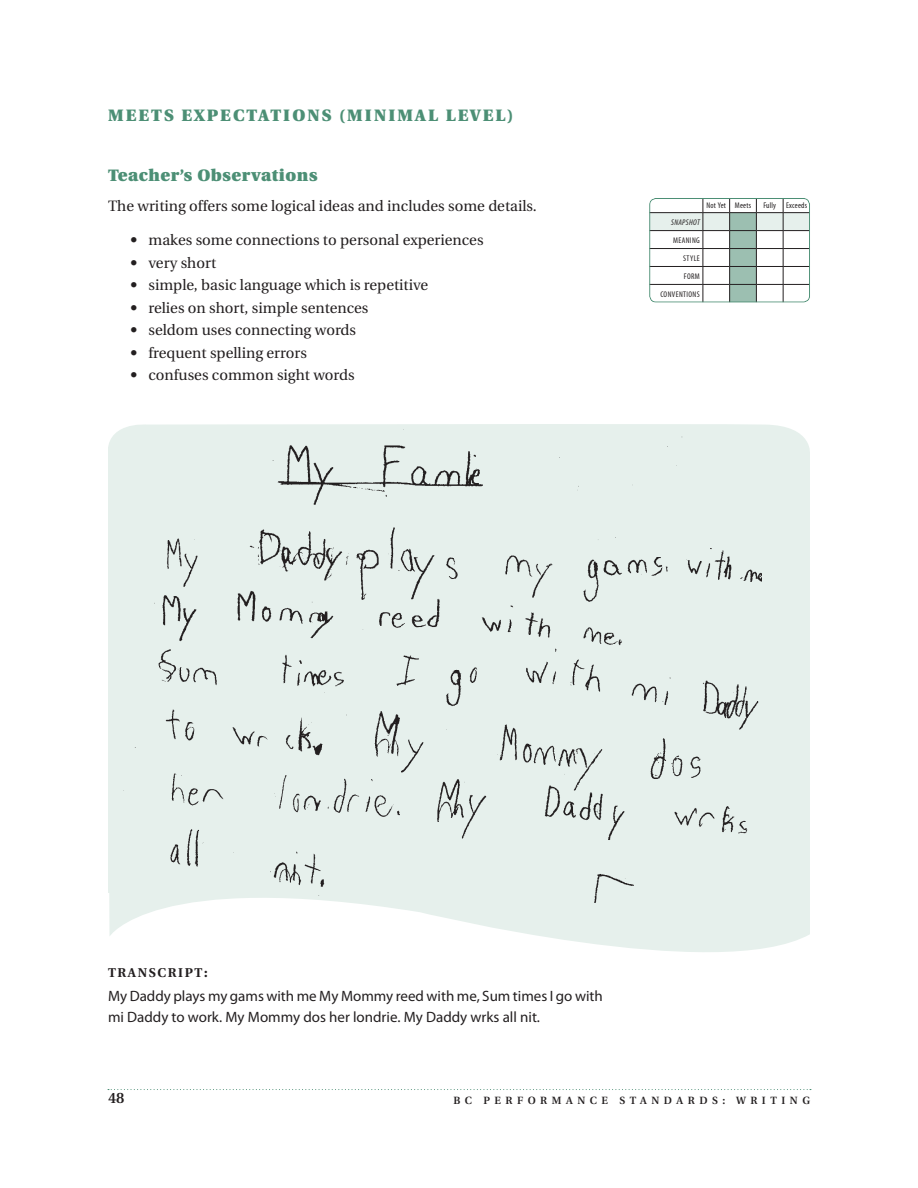
<style>
.page{position:relative;width:918px;height:1188px;background:#fff}
.page>*{position:absolute;margin:0;border:0;box-sizing:border-box;transform-origin:0 0}
.t1{font:900 16.5px "Utopia";letter-spacing:.035em;color:#4c8f75}
.t2{font:15px "Utopia";color:#231f20}
.t3{font:15px/21px "Myriad Pro";color:#231f20}
.t4{font:600 15px "Utopia";color:#231f20}
.t5{font:700 12.75px "Utopia";letter-spacing:.125em;color:#231f20}
.t6{font:600 10.5px "Utopia";letter-spacing:.43em;color:#231f20}
.t7{font:condensed 8.25px/18px "Myriad Pro";letter-spacing:.03em;color:#231f20;text-align:right}
.t8{font:italic condensed 8.25px "Myriad Pro";letter-spacing:.045em;color:#231f20}
.s1{font-weight:700}
</style>
<div class="page">
<svg style="left:108px;top:1089px;width:703px;height:1px"></svg>
<svg style="left:649px;top:198px;width:161px;height:105px"></svg>
<div style="left:108px;top:457px;width:702px;height:435px;background:#e6f0ec"></div>
<svg style="left:108px;top:424px;width:702px;height:33px"></svg>
<svg style="left:108px;top:892px;width:702px;height:60px"></svg>
<img style="left:115px;top:424px;width:646px;height:479px">
<p class="t1" style="left:108px;top:105px;width:139px">MEETS EXPECTATIONS</p>
<p class="t1" style="left:339px;top:105px;width:39px">(MINIMAL</p>
<p class="t1" style="left:446px;top:105px;width:69px">LEVEL)</p>
<p class="t1" style="left:108px;top:165px;width:211px">TEACHER’S OBSERVATIONS</p>
<p class="t2" style="left:108px;top:197px;width:430px">The writing offers some logical ideas and includes some details.</p>
<p class="t2" style="left:130px;top:232px;width:355px"><span class="s1">•</span> makes some connections to personal experiences</p>
<p class="t2" style="left:130px;top:254px;width:87px"><span class="s1">•</span> very short</p>
<p class="t2" style="left:130px;top:277px;width:299px"><span class="s1">•</span> simple, basic language which is repetitive</p>
<p class="t2" style="left:130px;top:299px;width:240px"><span class="s1">•</span> relies on short, simple sentences</p>
<p class="t2" style="left:130px;top:322px;width:227px"><span class="s1">•</span> seldom uses connecting words</p>
<p class="t2" style="left:130px;top:344px;width:178px"><span class="s1">•</span> frequent spelling errors</p>
<p class="t2" style="left:130px;top:367px;width:226px"><span class="s1">•</span> confuses common sight words</p>
<p class="t7" style="left:707px;top:197px;width:46px">NOT YET MEETS</p>
<p class="t7" style="left:763px;top:197px;width:45px">FULLY EXCEEDS</p>
<p class="t8" style="left:671px;top:217px;width:30px">SNAPSHOT</p>
<p class="t7" style="left:660px;top:231px;width:41px">MEANING<br>STYLE<br>FORM<br>CONVENTIONS</p>
<p class="t5" style="left:108px;top:965px;width:101px">TRANSCRIPT:</p>
<p class="t3" style="left:108px;top:986px;width:496px">My Daddy plays my gams with me My Mommy reed with me, Sum times I go with mi Daddy to work. My Mommy dos her londrie. My Daddy wrks all nit.</p>
<p class="t4" style="left:108px;top:1090px;width:18px">48</p>
<p class="t6" style="left:453px;top:1094px;width:356px">BC PERFORMANCE STANDARDS: W RITING</p>
</div>
